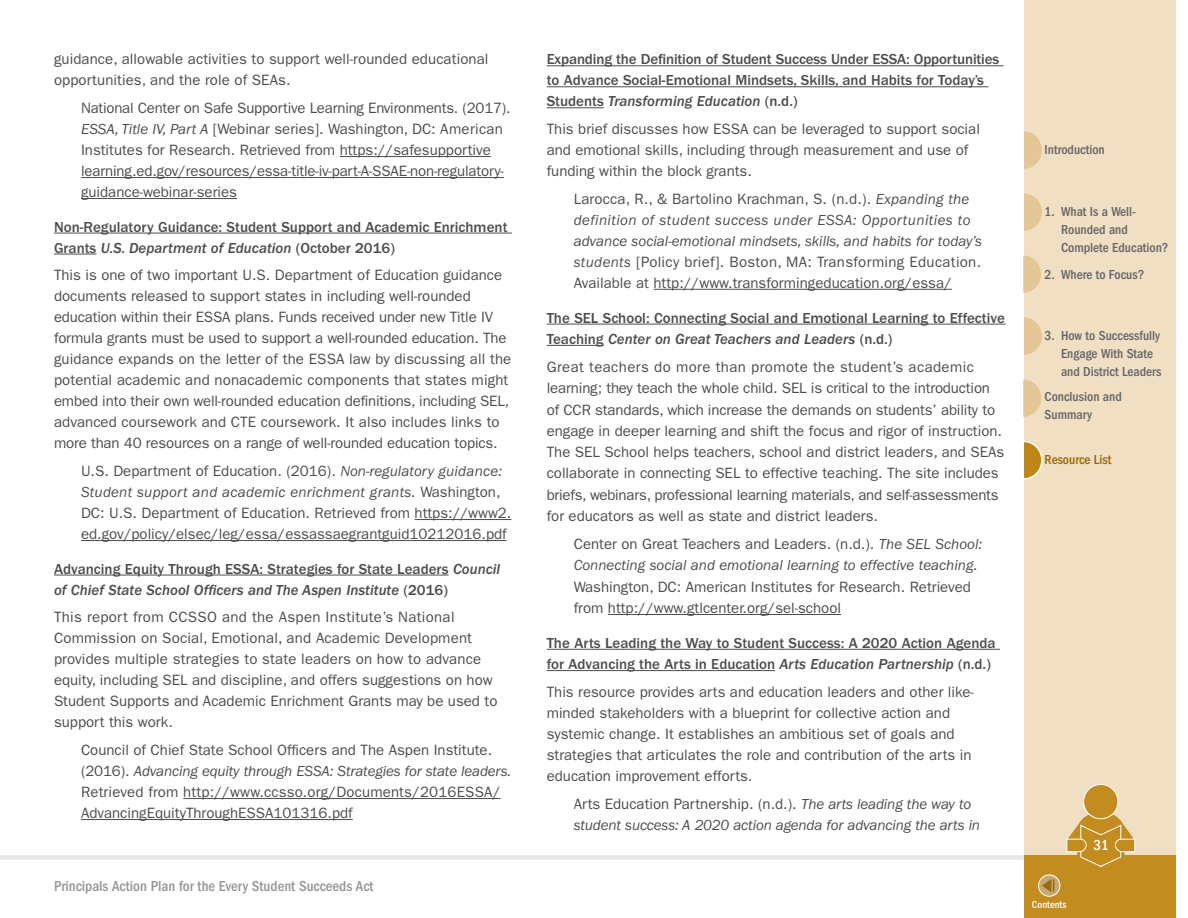
<style>
.page{position:relative;width:1188px;height:918px;background:#fff}
.page>*{position:absolute;margin:0;border:0;box-sizing:border-box;transform-origin:0 0}
.Paragraph_-_Resource{font:15px/21px "ITC Franklin Gothic Std";color:#4d4d4f}
.Paragraph_-_Resource-2{font:500 15px/21px "ITC Franklin Gothic Std";color:#4d4d4f}
.Paragraph_-_Resource-3{font:italic 15px/21px "ITC Franklin Gothic Std";letter-spacing:-.01em;color:#4d4d4f}
.t1{font:500 condensed 15px "ITC Franklin Gothic Std";color:#939598}
.t2{font:500 condensed 15px "ITC Franklin Gothic Std";color:#fff}
.t3{font:500 condensed 13.5px/18px "ITC Franklin Gothic Std";color:#636466}
.t4{font:500 condensed 13.5px "ITC Franklin Gothic Std";color:#926703}
.t5{font:500 condensed 10.5px "ITC Franklin Gothic Std";color:#fff}
.s1{font-style:italic}
.s2{font-family:"ITC Franklin Gothic Std Med It";font-weight:400}
.s3{font-style:normal}
</style>
<div class="page">
<div style="left:0;top:855px;width:1032px;height:5px;background:#e6e7e8"></div>
<div style="left:1024px;top:0;width:151px;height:918px;background:#f1dfc3"></div>
<svg style="left:1024px;top:317px;width:18px;height:38px"></svg>
<svg style="left:1024px;top:131px;width:18px;height:38px"></svg>
<svg style="left:1023px;top:379px;width:18px;height:38px"></svg>
<svg style="left:1024px;top:440px;width:19px;height:40px"></svg>
<div style="left:1024px;top:855px;width:151px;height:63px;background:#c28c1f"></div>
<div style="left:1084px;top:784px;width:34px;height:35px;background:#c28c1f;border-radius:50%"></div>
<div style="left:1083px;top:784px;width:35px;height:35px;border:1px solid #fff;border-radius:50%"></div>
<svg style="left:1066px;top:813px;width:70px;height:54px"></svg>
<svg style="left:1024px;top:193px;width:18px;height:38px"></svg>
<svg style="left:1023px;top:255px;width:18px;height:38px"></svg>
<svg style="left:1039px;top:875px;width:21px;height:21px"></svg>
<div style="left:1038px;top:875px;width:22px;height:22px;border:1px solid #fff;border-radius:50%"></div>
<svg style="left:1042px;top:878px;width:12px;height:15px"></svg>
<hr style="left:340px;top:156px;width:151px;height:1px;background:#4d4d4f">
<hr style="left:81px;top:177px;width:423px;height:1px;background:#4d4d4f">
<hr style="left:81px;top:198px;width:156px;height:1px;background:#4d4d4f">
<hr style="left:54px;top:233px;width:458px;height:1px;background:#4d4d4f">
<hr style="left:54px;top:254px;width:42px;height:1px;background:#4d4d4f">
<hr style="left:415px;top:519px;width:96px;height:1px;background:#4d4d4f">
<hr style="left:81px;top:540px;width:426px;height:1px;background:#4d4d4f">
<hr style="left:54px;top:575px;width:395px;height:1px;background:#4d4d4f">
<hr style="left:183px;top:798px;width:318px;height:1px;background:#4d4d4f">
<hr style="left:81px;top:819px;width:272px;height:1px;background:#4d4d4f">
<hr style="left:547px;top:65px;width:456px;height:1px;background:#4d4d4f">
<hr style="left:547px;top:86px;width:441px;height:1px;background:#4d4d4f">
<hr style="left:547px;top:107px;width:57px;height:1px;background:#4d4d4f">
<hr style="left:654px;top:289px;width:298px;height:1px;background:#4d4d4f">
<hr style="left:547px;top:324px;width:459px;height:1px;background:#4d4d4f">
<hr style="left:547px;top:345px;width:57px;height:1px;background:#4d4d4f">
<hr style="left:608px;top:614px;width:233px;height:1px;background:#4d4d4f">
<hr style="left:547px;top:649px;width:453px;height:1px;background:#4d4d4f">
<hr style="left:547px;top:670px;width:228px;height:1px;background:#4d4d4f">
<p class="Paragraph_-_Resource" style="left:54px;top:49px;width:436px">guidance, allowable activities to support well-rounded educational opportunities, and the role of SEAs.</p>
<p class="Paragraph_-_Resource" style="left:81px;top:98px;width:431px">National Center on Safe Supportive Learning Environments. (2017).<br><span class="s1">ESSA, Title IV, Part A</span> [Webinar series]. Washington, DC: American Institutes for Research. Retrieved from https://safesupportive learning.ed.gov/resources/essa-title-iv-part-A-SSAE-non-regulatory&shy;guidance-webinar-series</p>
<p class="Paragraph_-_Resource-2" style="left:54px;top:216px;width:455px">Non-Regulatory Guidance: Student Support and Academic Enrichment<br>Grants <span class="s2">U.S. Department of Education</span> (October 2016)</p>
<p class="Paragraph_-_Resource" style="left:54px;top:265px;width:459px">This is one of two important U.S. Department of Education guidance documents released to support states in including well-rounded education within their ESSA plans. Funds received under new Title IV formula grants must be used to support a well-rounded education. The guidance expands on the letter of the ESSA law by discussing all the potential academic and nonacademic components that states might embed into their own well-rounded education definitions, including SEL, advanced coursework and CTE coursework. It also includes links to more than 40 resources on a range of well-rounded education topics.</p>
<p class="Paragraph_-_Resource" style="left:81px;top:461px;width:432px">U.S. Department of Education. (2016). <span class="s1">Non-regulatory guidance:<br>Student support and academic enrichment grants.</span> Washington, DC: U.S. Department of Education. Retrieved from https://www2. ed.gov/policy/elsec/leg/essa/essassaegrantguid10212016.pdf</p>
<p class="Paragraph_-_Resource-2" style="left:54px;top:558px;width:448px">Advancing Equity Through ESSA: Strategies for State Leaders <span class="s2">Council of Chief State School Officers and The Aspen Institute</span> (2016)</p>
<p class="Paragraph_-_Resource" style="left:54px;top:607px;width:445px">This report from CCSSO and the Aspen Institute’s National Commission on Social, Emotional, and Academic Development provides multiple strategies to state leaders on how to advance equity, including SEL and discipline, and offers suggestions on how Student Supports and Academic Enrichment Grants may be used to support this work.</p>
<p class="Paragraph_-_Resource" style="left:81px;top:740px;width:432px">Council of Chief State School Officers and The Aspen Institute. (2016). <span class="s1">Advancing equity through ESSA: Strategies for state leaders.<br></span>Retrieved from http://www.ccsso.org/Documents/2016ESSA/ AdvancingEquityThroughESSA101316.pdf</p>
<p class="t1" style="left:54px;top:877px;width:321px">Principals Action Plan for the Every Student Succeeds Act</p>
<p class="Paragraph_-_Resource-2" style="left:547px;top:49px;width:454px">Expanding the Definition of Student Success Under ESSA: Opportunities to Advance Social-Emotional Mindsets, Skills, and Habits for Today’s<br>Students <span class="s2">Transforming Education</span> (n.d.)</p>
<p class="Paragraph_-_Resource" style="left:547px;top:119px;width:435px">This brief discusses how ESSA can be leveraged to support social and emotional skills, including through measurement and use of funding within the block grants.</p>
<p class="Paragraph_-_Resource" style="left:574px;top:188px;width:410px">Larocca, R., &amp; Bartolino Krachman, S. (n.d.). <span class="s1">Expanding the definition of student success under ESSA: Opportunities to advance social-emotional mindsets, skills, and habits for today’s students</span> [Policy brief]. Boston, MA: Transforming Education.<br>Available at http://www.transformingeducation.org/essa/</p>
<p class="Paragraph_-_Resource-2" style="left:547px;top:307px;width:460px">The SEL School: Connecting Social and Emotional Learning to Effective<br>Teaching <span class="s2">Center on Great Teachers and Leaders</span> (n.d.)</p>
<p class="Paragraph_-_Resource" style="left:547px;top:356px;width:459px">Great teachers do more than promote the student’s academic learning; they teach the whole child. SEL is critical to the introduction of CCR standards, which increase the demands on students’ ability to engage in deeper learning and shift the focus and rigor of instruction.<br>The SEL School helps teachers, school and district leaders, and SEAs collaborate in connecting SEL to effective teaching. The site includes briefs, webinars, professional learning materials, and self-assessments for educators as well as state and district leaders.</p>
<p class="Paragraph_-_Resource" style="left:574px;top:533px;width:410px">Center on Great Teachers and Leaders. (n.d.). <span class="s1">The SEL School:<br>Connecting social and emotional learning to effective teaching.<br></span>Washington, DC: American Institutes for Research. Retrieved from http://www.gtlcenter.org/sel-school</p>
<p class="Paragraph_-_Resource-2" style="left:547px;top:632px;width:450px">The Arts Leading the Way to Student Success: A 2020 Action Agenda for Advancing the Arts in Education <span class="s2">Arts Education Partnership</span> (n.d.)</p>
<p class="Paragraph_-_Resource" style="left:547px;top:681px;width:429px">This resource provides arts and education leaders and other like&shy;minded stakeholders with a blueprint for collective action and systemic change. It establishes an ambitious set of goals and strategies that articulates the role and contribution of the arts in education improvement efforts.</p>
<p class="Paragraph_-_Resource-3" style="left:574px;top:793px;width:408px"><span class="s3">Arts Education Partnership. (n.d.).</span> The arts leading the way to student success: A 2020 action agenda for advancing the arts in</p>
<p class="t3" style="left:1045px;top:140px;width:62px">Introduction</p>
<p class="t3" style="left:1061px;top:203px;width:109px;text-indent:-16px">1. What Is a Well-<br>Rounded and<br>Complete Education?</p>
<p class="t3" style="left:1045px;top:266px;width:101px">2. Where to Focus?</p>
<p class="t3" style="left:1061px;top:327px;width:102px;text-indent:-16px">3. How to Successfully<br>Engage With State and District Leaders</p>
<p class="t3" style="left:1045px;top:388px;width:79px">Conclusion and<br>Summary</p>
<p class="t4" style="left:1045px;top:452px;width:68px">Resource List</p>
<p class="t5" style="left:1032px;top:899px;width:36px">Contents</p>
<p class="t2" style="left:1094px;top:836px;width:17px">31</p>
</div>
